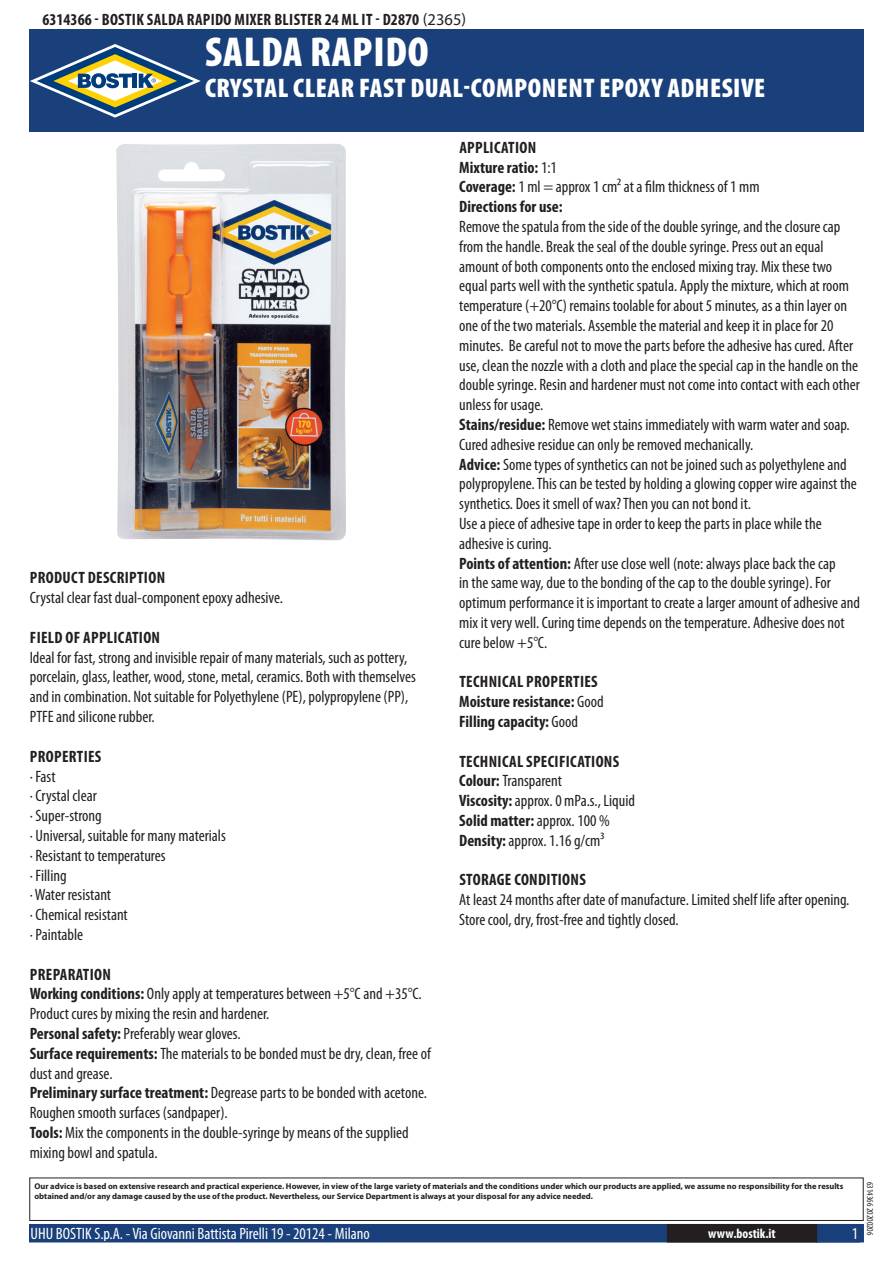
<style>
.page{position:relative;width:893px;height:1263px;background:#fff}
.page>*{position:absolute;margin:0;border:0;box-sizing:border-box;transform-origin:0 0}
.t1{font:900 condensed 42px "Myriad Pro";letter-spacing:.02em;color:#fff}
.t2{font:900 condensed 27px "Myriad Pro";letter-spacing:.02em;color:#fff}
.t3{font:condensed 16.5px/19.8px "Myriad Pro";color:#231f20}
.t4{font:700 condensed 16.5px/19.8px "Myriad Pro";letter-spacing:.02em;color:#231f20}
.t5{font:condensed 16.5px "Myriad Pro";color:#fff}
.t6{font:700 condensed 13.5px "Myriad Pro";color:#fff}
.t7{font:condensed 9px "Myriad Pro";color:#231f20}
.t8{font:700 8.4px/10.1px "Myriad Pro";color:#231f20}
.s1{font-weight:400;font-stretch:normal}
.s2{font-weight:700}
.s3{font-weight:400}
</style>
<div class="page">
<div style="left:30px;top:1225px;width:833px;height:17px;background:#19407a"></div>
<div style="left:29px;top:1224px;width:835px;height:18px;border:2px solid #19407a"></div>
<div style="left:816px;top:1224px;width:44px;height:18px;border:2px solid #19407a"></div>
<div style="left:668px;top:1225px;width:148px;height:17px;background:#231f20"></div>
<div style="left:667px;top:1224px;width:150px;height:18px;border:2px solid #231f20"></div>
<div style="left:29px;top:1177px;width:835px;height:44px;border:1px solid #231f20"></div>
<div style="left:30px;top:30px;width:834px;height:102px;background:#19407a"></div>
<svg style="left:30px;top:44px;width:171px;height:74px"></svg>
<img style="left:116px;top:144px;width:230px;height:396px">
<p class="t4" style="left:43px;top:9px;width:425px">6314366 - Bostik Salda Rapido Mixer Blister 24 ml IT - D2870 <span class="s1">(2365)</span></p>
<h1 class="t1" style="left:205px;top:25px;width:225px">SALDA RAPIDO</h1>
<h2 class="t2" style="left:205px;top:70px;width:562px">CRYSTAL CLEAR FAST DUAL-COMPONENT EPOXY ADHESIVE</h2>
<p class="t4" style="left:30px;top:568px;width:137px">Product description</p>
<p class="t3" style="left:30px;top:588px;width:255px">Crystal clear fast dual-component epoxy adhesive.</p>
<p class="t4" style="left:30px;top:627px;width:132px">Field of application</p>
<p class="t3" style="left:30px;top:647px;width:387px">Ideal for fast, strong and invisible repair of many materials, such as pottery, porcelain, glass, leather, wood, stone, metal, ceramics. Both with themselves and in combination. Not suitable for Polyethylene (PE), polypropylene (PP), PTFE and silicone rubber.</p>
<p class="t4" style="left:30px;top:746px;width:73px">Properties</p>
<p class="t3" style="left:30px;top:766px;width:198px">· Fast<br>· Crystal clear<br>· Super-strong<br>· Universal, suitable for many materials · Resistant to temperatures<br>· Filling<br>· Water resistant<br>· Chemical resistant<br>· Paintable</p>
<p class="t3" style="left:30px;top:964px;width:403px"><span class="s2">Preparation<br>Working conditions:</span> Only apply at temperatures between +5°C and +35°C.<br>Product cures by mixing the resin and hardener.<br><span class="s2">Personal safety:</span> Preferably wear gloves.<br><span class="s2">Surface requirements:</span> The materials to be bonded must be dry, clean, free of dust and grease.<br><span class="s2">Preliminary surface treatment:</span> Degrease parts to be bonded with acetone.<br>Roughen smooth surfaces (sandpaper).<br><span class="s2">Tools:</span> Mix the components in the double-syringe by means of the supplied mixing bowl and spatula.</p>
<p class="t4" style="left:459px;top:137px;width:302px">Application<br>Mixture ratio: <span class="s3">1:1<br></span>Coverage: <span class="s3">1 ml = approx 1 cm² at a film thickness of 1 mm<br></span>Directions for use:</p>
<p class="t3" style="left:459px;top:216px;width:402px">Remove the spatula from the side of the double syringe, and the closure cap from the handle. Break the seal of the double syringe. Press out an equal amount of both components onto the enclosed mixing tray. Mix these two equal parts well with the synthetic spatula. Apply the mixture, which at room temperature (+20°C) remains toolable for about 5 minutes, as a thin layer on one of the two materials. Assemble the material and keep it in place for 20 minutes. Be careful not to move the parts before the adhesive has cured. After use, clean the nozzle with a cloth and place the special cap in the handle on the double syringe. Resin and hardener must not come into contact with each other unless for usage.<br><span class="s2">Stains/residue:</span> Remove wet stains immediately with warm water and soap.<br>Cured adhesive residue can only be removed mechanically.<br><span class="s2">Advice:</span> Some types of synthetics can not be joined such as polyethylene and polypropylene. This can be tested by holding a glowing copper wire against the synthetics. Does it smell of wax? Then you can not bond it.<br>Use a piece of adhesive tape in order to keep the parts in place while the adhesive is curing.<br><span class="s2">Points of attention:</span> After use close well (note: always place back the cap<br>in the same way, due to the bonding of the cap to the double syringe). For optimum performance it is important to create a larger amount of adhesive and mix it very well. Curing time depends on the temperature. Adhesive does not cure below +5°C.</p>
<p class="t4" style="left:459px;top:672px;width:146px">Technical properties<br>Moisture resistance: <span class="s3">Good<br></span>Filling capacity: <span class="s3">Good</span></p>
<p class="t4" style="left:459px;top:751px;width:177px">Technical specifications<br>Colour: <span class="s3">Transparent<br></span>Viscosity: <span class="s3">approx. 0 mPa.s., Liquid<br></span>Solid matter: <span class="s3">approx. 100 %<br></span>Density: <span class="s3">approx. 1.16 g/cm³</span></p>
<p class="t4" style="left:459px;top:870px;width:128px">Storage conditions</p>
<p class="t3" style="left:459px;top:890px;width:392px">At least 24 months after date of manufacture. Limited shelf life after opening.<br>Store cool, dry, frost-free and tightly closed.</p>
<p class="t8" style="left:34px;top:1181px;width:810px">Our advice is based on extensive research and practical experience. However, in view of the large variety of materials and the conditions under which our products are applied, we assume no responsibility for the results obtained and/or any damage caused by the use of the product. Nevertheless, our Service Department is always at your disposal for any advice needed.</p>
<p class="t5" style="left:31px;top:1224px;width:341px">UHU BOSTIK S.p.A. - Via Giovanni Battista Pirelli 19 - 20124 - Milano</p>
<p class="t6" style="left:708px;top:1225px;width:69px">www.bostik.it</p>
<p class="t5" style="left:852px;top:1224px;width:8px">1</p>
<p class="t7" style="left:875px;top:1182px;width:55px;rotate:90deg">6314366 20200206</p>
</div>
